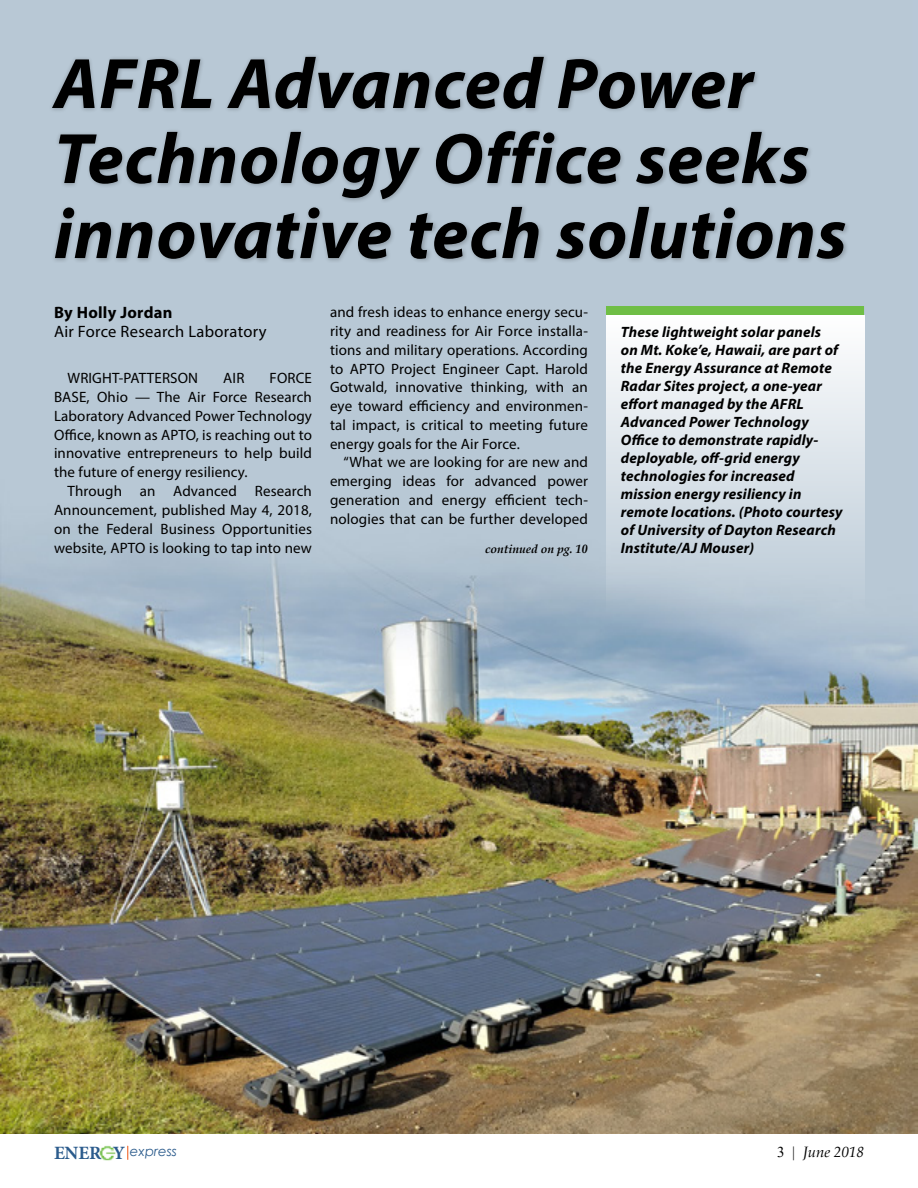
<style>
.page{position:relative;width:918px;height:1188px;background:#fff}
.page>*{position:absolute;margin:0;border:0;box-sizing:border-box;transform-origin:0 0}
.t1{font:italic 700 72px/75px "Myriad Pro";letter-spacing:.01em;color:#000}
.t2{font:16.5px "Myriad Pro";letter-spacing:.02em;color:#000}
.t3{font:700 16.5px "Myriad Pro";letter-spacing:.02em;color:#000}
.t4{font:15px/18.8px "Myriad Pro";letter-spacing:.01em;color:#000;text-align:justify}
.t5{font:italic 700 15px/18px "Myriad Pro";letter-spacing:.01em;color:#000}
.t6{font:italic 15px "Book Antiqua";color:#000}
.t7{font:italic 13.35px "Century Gothic";color:#2b5b8c}
.t8{font:italic 700 12px "Book Antiqua";color:#000}
.s1{font-family:"Minion Pro";font-weight:700;font-style:normal;font-size:18.75px}
.s2{font-family:"Times New Roman";font-style:normal}
</style>
<div class="page">
<img style="left:99px;top:1145px;width:17px;height:16px">
<svg style="left:128px;top:1146px;width:1px;height:14px"></svg>
<img style="left:0;top:0;width:918px;height:1134px">
<div style="left:49px;top:54px;width:802px;height:210px;background:#000;opacity:.22"></div>
<div style="left:606px;top:315px;width:258px;height:300px;background:linear-gradient(to bottom,#fff,#b5c5d3)"></div>
<div style="left:606px;top:306px;width:258px;height:9px;background:#6fbe45"></div>
<h1 class="t1" style="left:54px;top:44px;width:794px">AFRL Advanced Power<br>Technology Office seeks innovative tech solutions</h1>
<p class="t3" style="left:54px;top:302px;width:120px">By Holly Jordan</p>
<p class="t2" style="left:54px;top:322px;width:214px">Air Force Research Laboratory</p>
<p class="t4" style="left:68px;top:368px;width:132px">WRIGHT-PATTERSON</p>
<p class="t4" style="left:223px;top:368px;width:23px">AIR</p>
<p class="t4" style="left:54px;top:368px;width:260px;text-indent:216px">FORCE BASE, Ohio — The Air Force Research Laboratory Advanced Power Technology Office, known as APTO, is reaching out to innovative entrepreneurs to help build the future of energy resiliency.</p>
<p class="t4" style="left:54px;top:481px;width:260px;text-indent:14px">Through an Advanced Research Announcement, published May 4, 2018, on the Federal Business Opportunities website, APTO is looking to tap into new</p>
<p class="t4" style="left:330px;top:303px;width:260px">and fresh ideas to enhance energy secu&shy;rity and readiness for Air Force installa&shy;tions and military operations. According to APTO Project Engineer Capt. Harold Gotwald, innovative thinking, with an eye toward efficiency and environmen&shy;tal impact, is critical to meeting future energy goals for the Air Force.</p>
<p class="t4" style="left:330px;top:453px;width:260px;text-indent:14px">“What we are looking for are new and emerging ideas for advanced power generation and energy efficient tech&shy;nologies that can be further developed</p>
<p class="t5" style="left:621px;top:322px;width:223px">These lightweight solar panels<br>on Mt. Koke’e, Hawaii, are part of the Energy Assurance at Remote<br>Radar Sites project, a one-year effort managed by the AFRL<br>Advanced Power Technology<br>Office to demonstrate rapidly&shy;deployable, off-grid energy technologies for increased mission energy resiliency in remote locations. (Photo courtesy of University of Dayton Research</p>
<p class="t8" style="left:485px;top:540px;width:104px">continued on pg. 10</p>
<p class="t5" style="left:621px;top:538px;width:135px">Institute/AJ Mouser)</p>
<p class="t7" style="left:54px;top:1142px;width:124px"><span class="s1">ENER Y</span> express</p>
<p class="t6" style="left:777px;top:1141px;width:88px"><span class="s2">3 |</span> June 2018</p>
</div>
